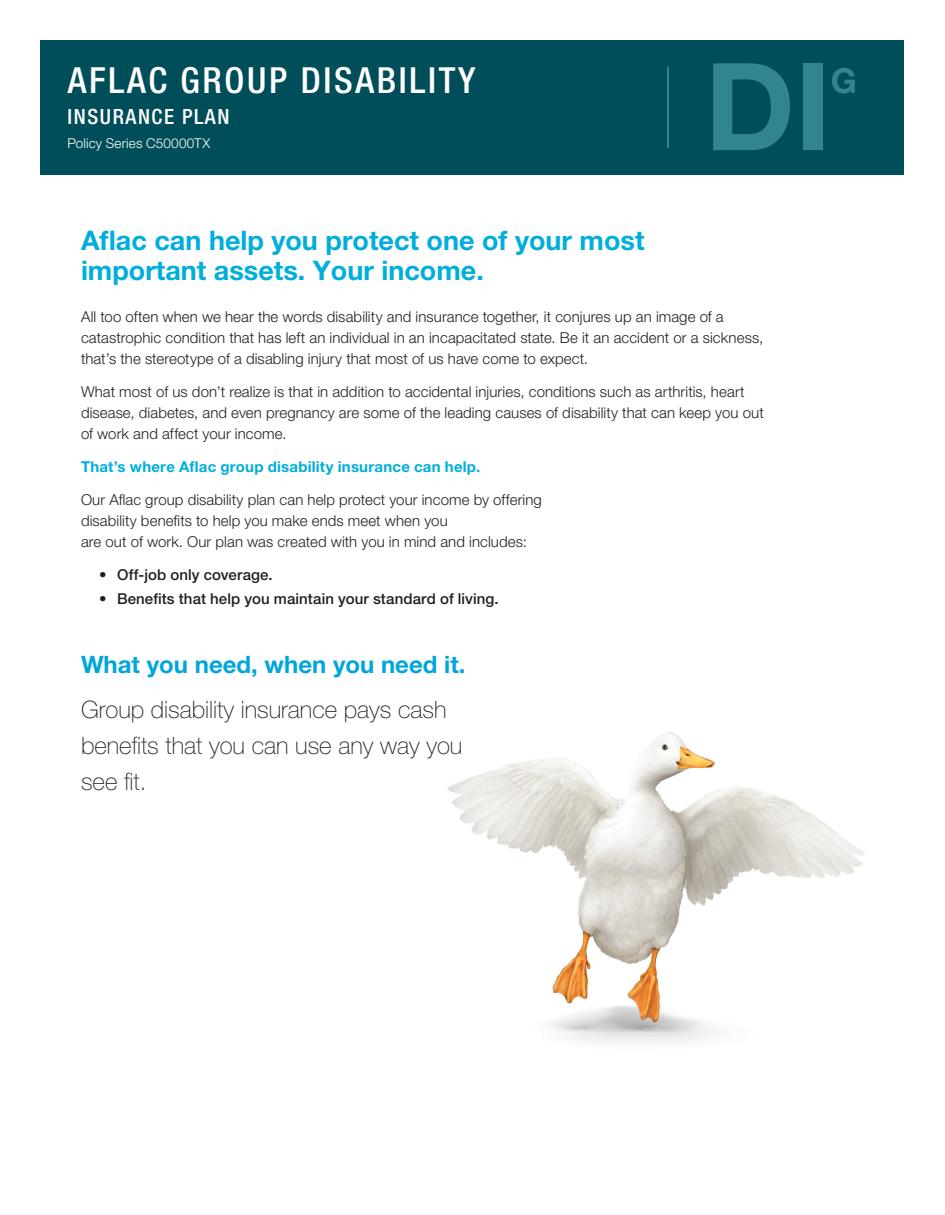
<style>
.page{position:relative;width:945px;height:1215px;background:#fff}
.page>*{position:absolute;margin:0;border:0;box-sizing:border-box;transform-origin:0 0}
.t1{font:700 121.5px "Helvetica Neue CELT";color:#328590}
.t2{font:500 condensed 36px "Helvetica Neue LTCE";letter-spacing:.075em;color:#fff}
.t3{font:700 34.5px "Helvetica Neue CELT";color:#328590}
.t4{font:700 27px/30px "Helvetica Neue CELT";color:#00aedc}
.t5{font:100 24px/36px "Helvetica Neue CELT";color:#231f20}
.t6{font:700 24px "Helvetica Neue CELT";color:#00a6db}
.t7{font:500 condensed 21px "Helvetica Neue LTCE";letter-spacing:.075em;color:#fff}
.t8{font:300 15px/21px "Helvetica Neue CELT";letter-spacing:.005em;color:#231f20}
.t9{font:500 15px "Helvetica Neue CELT";letter-spacing:.005em;color:#231f20}
.t10{font:700 15px "Helvetica Neue CELT";letter-spacing:.015em;color:#00aedc}
.t11{font:300 13.5px "Helvetica Neue CELT";letter-spacing:.01em;color:#fff}
</style>
<div class="page">
<div style="left:40px;top:40px;width:864px;height:136px;background:#004e59"></div>
<img style="left:447px;top:732px;width:418px;height:311px">
<hr style="left:667px;top:68px;width:1px;height:80px;background:#328590">
<h2 class="t2" style="left:68px;top:59px;width:409px">AFLAC GROUP DISABILITY</h2>
<h3 class="t7" style="left:68px;top:104px;width:163px">INSURANCE PLAN</h3>
<p class="t11" style="left:68px;top:135px;width:144px">Policy Series C50000TX</p>
<h1 class="t1" style="left:705px;top:32px;width:127px">DI</h1>
<h3 class="t3" style="left:831px;top:60px;width:28px">G</h3>
<h3 class="t4" style="left:81px;top:226px;width:565px">Aflac can help you protect one of your most important assets. Your income.</h3>
<p class="t8" style="left:81px;top:306px;width:684px">All too often when we hear the words disability and insurance together, it conjures up an image of a catastrophic condition that has left an individual in an incapacitated state. Be it an accident or a sickness, that’s the stereotype of a disabling injury that most of us have come to expect.</p>
<p class="t8" style="left:81px;top:381px;width:684px">What most of us don’t realize is that in addition to accidental injuries, conditions such as arthritis, heart disease, diabetes, and even pregnancy are some of the leading causes of disability that can keep you out of work and affect your income.</p>
<p class="t10" style="left:81px;top:457px;width:401px">That’s where Aflac group disability insurance can help.</p>
<p class="t8" style="left:81px;top:489px;width:462px">Our Aflac group disability plan can help protect your income by offering disability benefits to help you make ends meet when you<br>are out of work. Our plan was created with you in mind and includes:</p>
<p class="t9" style="left:99px;top:565px;width:175px">• Off-job only coverage.</p>
<p class="t9" style="left:99px;top:589px;width:401px">• Benefits that help you maintain your standard of living.</p>
<h3 class="t6" style="left:81px;top:650px;width:386px">What you need, when you need it.</h3>
<h3 class="t5" style="left:81px;top:692px;width:383px">Group disability insurance pays cash benefits that you can use any way you see fit.</h3>
</div>
